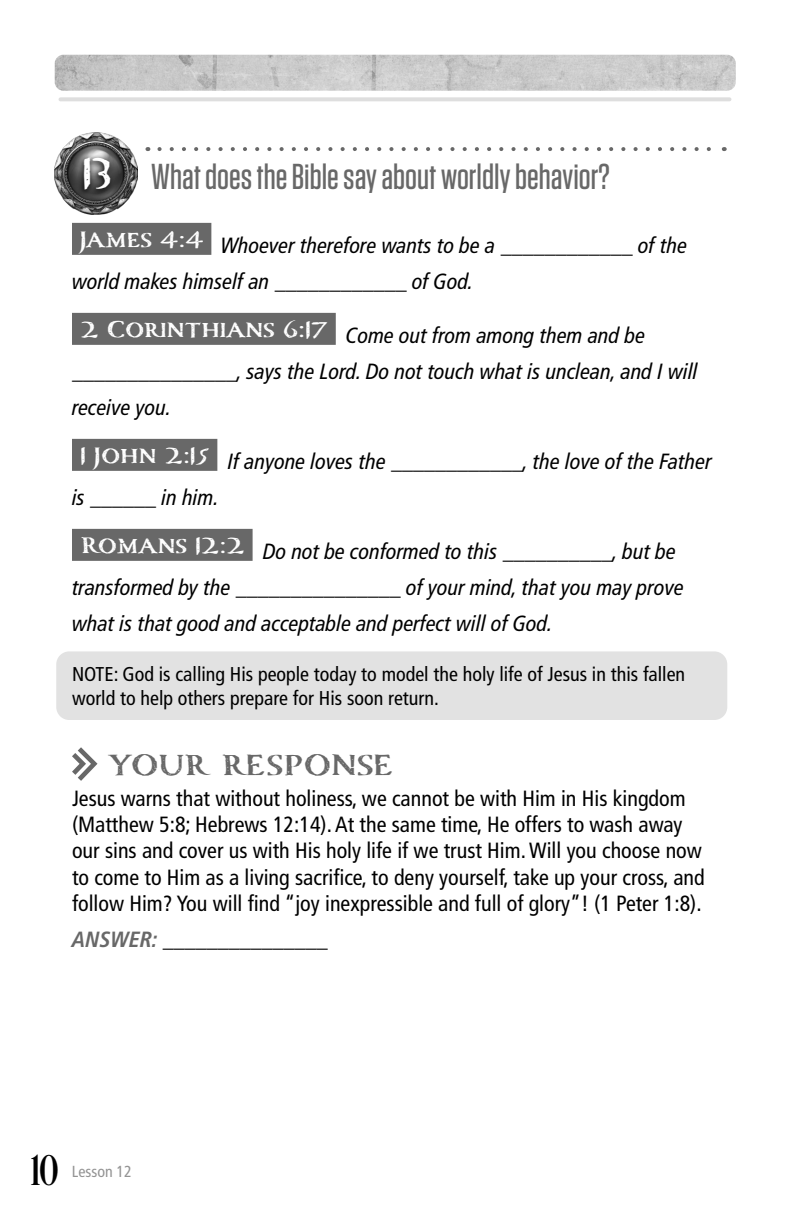
<style>
.page{position:relative;width:792px;height:1224px;background:#fff}
.page>*{position:absolute;margin:0;border:0;box-sizing:border-box;transform-origin:0 0}
.Compass_Numbers{font:700 50px "Carta Marina";color:#fff}
.t1{font:44px "Desire Pro";color:#000}
.Questions_1{font:500 36px "Tungsten";color:#686868}
.Your_Response{font:700 36px "Carta Marina";color:#686868}
.Scripture_with_blanks{font:italic condensed 22px/36px "Frutiger LT Pro";color:#000}
.Main_Copy_-_No_Indent{font:condensed 22px/26.4px "Frutiger LT Pro";color:#000}
.ANSWER{font:italic 700 condensed 22px "Frutiger LT Pro";color:#000}
.NOTE{font:condensed 20px/24px "Frutiger LT Pro";color:#000}
.t2{font:condensed 16px "Frutiger LT Pro";color:#949494}
.s1{color:#686868}
</style>
<div class="page">
<img style="left:55px;top:55px;width:681px;height:36px">
<hr style="left:60px;top:97px;width:670px;height:4px;background:#dedede">
<div style="left:72px;top:223px;width:139px;height:32px;background:#686868"></div>
<div style="left:72px;top:313px;width:264px;height:32px;background:#686868"></div>
<div style="left:72px;top:439px;width:145px;height:32px;background:#686868"></div>
<div style="left:72px;top:529px;width:181px;height:32px;background:#686868"></div>
<img style="left:54px;top:133px;width:83px;height:82px">
<div style="left:77px;top:154px;width:38px;height:43px;background:#000;opacity:.75"></div>
<svg style="left:72px;top:747px;width:26px;height:34px"></svg>
<svg style="left:159px;top:147px;width:552px;height:4px"></svg>
<div style="left:56px;top:651px;width:671px;height:69px;background:#e2e2e2;border-radius:13px"></div>
<p class="Compass_Numbers" style="left:82px;top:141px;width:32px">13</p>
<p class="Questions_1" style="left:151px;top:158px;width:460px">What does the Bible say about worldly behavior?</p>
<p class="Scripture_with_blanks" style="left:72px;top:227px;width:617px;text-indent:8px"><sup>James</sup> <sup>4:4</sup> Whoever therefore wants to be a ____________ of the world makes himself an ____________ of God.</p>
<p class="Scripture_with_blanks" style="left:72px;top:317px;width:627px;text-indent:8px"><sup>2</sup> <sup>Corinthians</sup> <sup>6:17</sup> Come out from among them and be _______________, says the Lord. Do not touch what is unclean, and I will receive you.</p>
<p class="Scripture_with_blanks" style="left:72px;top:443px;width:641px;text-indent:8px"><sup>1</sup> <sup>John</sup> <sup>2:15</sup> If anyone loves the ____________, the love of the Father is ______ in him.</p>
<p class="Scripture_with_blanks" style="left:72px;top:533px;width:613px;text-indent:8px"><sup>Romans</sup> <sup>12:2</sup> Do not be conformed to this __________, but be transformed by the _______________ of your mind, that you may prove what is that good and acceptable and perfect will of God.</p>
<p class="NOTE" style="left:72px;top:662px;width:615px">NOTE: God is calling His people today to model the holy life of Jesus in this fallen world to help others prepare for His soon return.</p>
<p class="Your_Response" style="left:108px;top:744px;width:287px">YOUR RESPONSE</p>
<p class="Main_Copy_-_No_Indent" style="left:72px;top:785px;width:634px">Jesus warns that without holiness, we cannot be with Him in His kingdom (Matthew 5:8; Hebrews 12:14). At the same time, He offers to wash away our sins and cover us with His holy life if we trust Him. Will you choose now to come to Him as a living sacrifice, to deny yourself, take up your cross, and follow Him? You will find “joy inexpressible and full of glory”! (1 Peter 1:8).</p>
<p class="ANSWER" style="left:72px;top:926px;width:257px"><span class="s1">ANSWER:</span> _______________</p>
<h2 class="t1" style="left:31px;top:1144px;width:29px">10</h2>
<p class="t2" style="left:72px;top:1162px;width:62px">Lesson 12</p>
</div>
